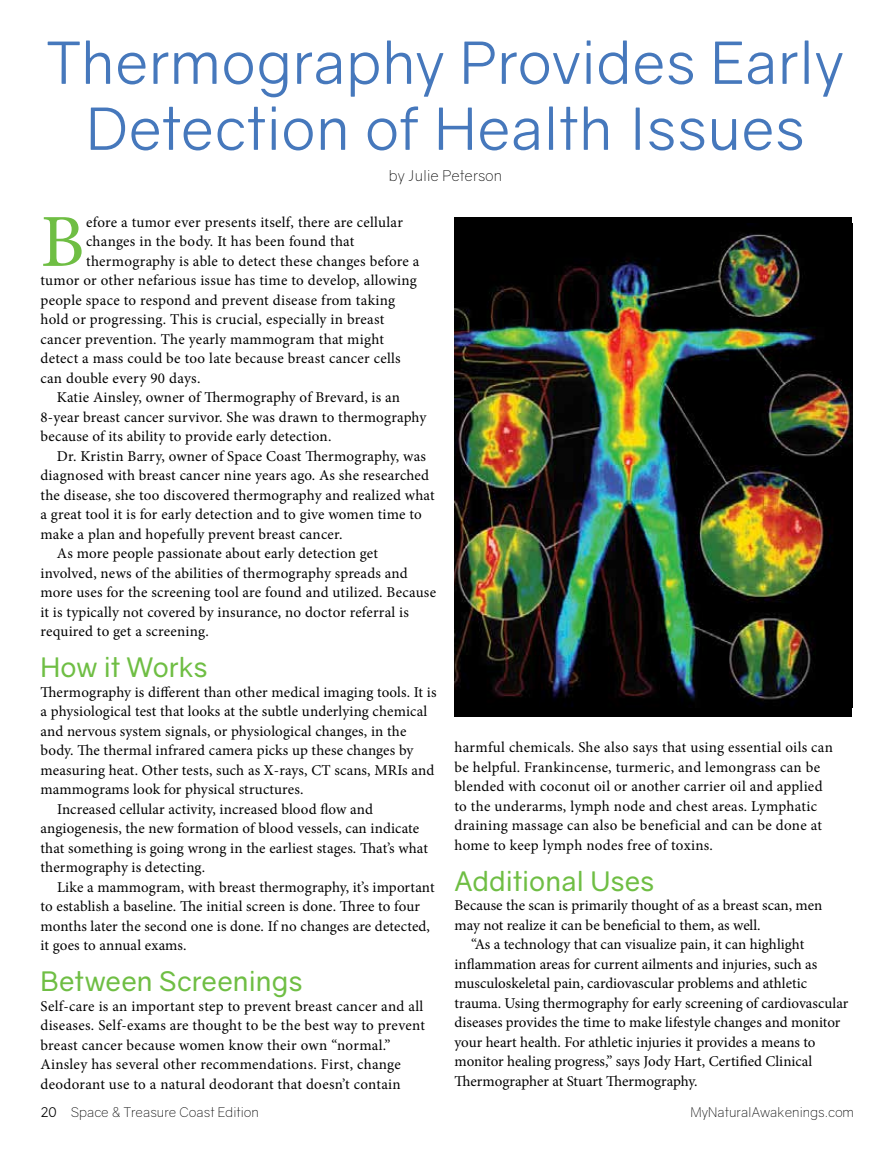
<style>
.page{position:relative;width:891px;height:1161px;background:#fff}
.page>*{position:absolute;margin:0;border:0;box-sizing:border-box;transform-origin:0 0}
.t1{font:75px "Minion Pro";color:#6fbe44}
.t2{font:58.5px/66px "Gravity";letter-spacing:.005em;color:#4678bc;text-align:center}
.t3{font:27px "Gravity";color:#6fbe44}
.t4{font:15px/19.5px "Minion Pro";letter-spacing:.01em;color:#000}
.t5{font:300 15px "Gravity";color:#000}
.t6{font:300 13.5px "Gravity";color:#000}
.s1{font-weight:400}
</style>
<div class="page">
<div style="left:455px;top:217px;width:397px;height:500px;background:#000"></div>
<img style="left:455px;top:223px;width:397px;height:483px">
<h2 class="t2" style="left:47px;top:30px;width:799px">Thermography Provides Early<br>Detection of Health Issues</h2>
<p class="t5" style="left:389px;top:167px;width:115px">by Julie Peterson</p>
<h1 class="t1" style="left:40px;top:192px;width:46px">B</h1>
<p class="t4" style="left:86px;top:212px;width:318px">efore a tumor ever presents itself, there are cellular</p>
<p class="t4" style="left:86px;top:232px;width:270px">changes in the body. It has been found that</p>
<p class="t4" style="left:86px;top:251px;width:335px">thermography is able to detect these changes before a</p>
<p class="t4" style="left:40px;top:271px;width:378px">tumor or other nefarious issue has time to develop, allowing</p>
<p class="t4" style="left:40px;top:290px;width:356px">people space to respond and prevent disease from taking</p>
<p class="t4" style="left:40px;top:310px;width:345px">hold or progressing. This is crucial, especially in breast</p>
<p class="t4" style="left:40px;top:329px;width:345px">cancer prevention. The yearly mammogram that might</p>
<p class="t4" style="left:40px;top:349px;width:362px">detect a mass could be too late because breast cancer cells</p>
<p class="t4" style="left:40px;top:368px;width:161px">can double every 90 days.</p>
<p class="t4" style="left:57px;top:388px;width:345px">Katie Ainsley, owner of Thermography of Brevard, is an</p>
<p class="t4" style="left:40px;top:407px;width:387px">8-year breast cancer survivor. She was drawn to thermography</p>
<p class="t4" style="left:40px;top:427px;width:292px">because of its ability to provide early detection.</p>
<p class="t4" style="left:57px;top:446px;width:371px">Dr. Kristin Barry, owner of Space Coast Thermography, was</p>
<p class="t4" style="left:40px;top:466px;width:390px">diagnosed with breast cancer nine years ago. As she researched</p>
<p class="t4" style="left:40px;top:485px;width:396px">the disease, she too discovered thermography and realized what</p>
<p class="t4" style="left:40px;top:505px;width:383px">a great tool it is for early detection and to give women time to</p>
<p class="t4" style="left:40px;top:524px;width:303px">make a plan and hopefully prevent breast cancer.</p>
<p class="t4" style="left:57px;top:544px;width:323px">As more people passionate about early detection get</p>
<p class="t4" style="left:40px;top:563px;width:369px">involved, news of the abilities of thermography spreads and</p>
<p class="t4" style="left:40px;top:583px;width:397px">more uses for the screening tool are found and utilized. Because</p>
<p class="t4" style="left:40px;top:602px;width:370px">it is typically not covered by insurance, no doctor referral is</p>
<p class="t4" style="left:40px;top:622px;width:170px">required to get a screening.</p>
<h3 class="t3" style="left:40px;top:651px;width:169px">How it Works</h3>
<p class="t4" style="left:40px;top:682px;width:398px">Thermography is different than other medical imaging tools. It is</p>
<p class="t4" style="left:40px;top:702px;width:388px">a physiological test that looks at the subtle underlying chemical</p>
<p class="t4" style="left:40px;top:721px;width:367px">and nervous system signals, or physiological changes, in the</p>
<p class="t4" style="left:40px;top:741px;width:374px">body. The thermal infrared camera picks up these changes by</p>
<p class="t4" style="left:40px;top:760px;width:395px">measuring heat. Other tests, such as X-rays, CT scans, MRIs and</p>
<p class="t4" style="left:40px;top:780px;width:264px">mammograms look for physical structures.</p>
<p class="t4" style="left:57px;top:799px;width:317px">Increased cellular activity, increased blood flow and</p>
<p class="t4" style="left:40px;top:819px;width:380px">angiogenesis, the new formation of blood vessels, can indicate</p>
<p class="t4" style="left:40px;top:838px;width:389px">that something is going wrong in the earliest stages. That’s what</p>
<p class="t4" style="left:40px;top:858px;width:166px">thermography is detecting.</p>
<p class="t4" style="left:57px;top:877px;width:379px">Like a mammogram, with breast thermography, it’s important</p>
<p class="t4" style="left:40px;top:897px;width:381px">to establish a baseline. The initial screen is done. Three to four</p>
<p class="t4" style="left:40px;top:916px;width:391px">months later the second one is done. If no changes are detected,</p>
<p class="t4" style="left:40px;top:936px;width:148px">it goes to annual exams.</p>
<h3 class="t3" style="left:40px;top:965px;width:263px">Between Screenings</h3>
<p class="t4" style="left:40px;top:997px;width:386px">Self-care is an important step to prevent breast cancer and all diseases. Self-exams are thought to be the best way to prevent breast cancer because women know their own “normal.” Ainsley has several other recommendations. First, change deodorant use to a natural deodorant that doesn’t contain</p>
<p class="t4" style="left:454px;top:738px;width:380px">harmful chemicals. She also says that using essential oils can be helpful. Frankincense, turmeric, and lemongrass can be blended with coconut oil or another carrier oil and applied to the underarms, lymph node and chest areas. Lymphatic draining massage can also be beneficial and can be done at home to keep lymph nodes free of toxins.</p>
<h3 class="t3" style="left:455px;top:864px;width:201px">Additional Uses</h3>
<p class="t4" style="left:455px;top:896px;width:369px">Because the scan is primarily thought of as a breast scan, men may not realize it can be beneficial to them, as well.</p>
<p class="t4" style="left:455px;top:935px;width:395px;text-indent:16px">“As a technology that can visualize pain, it can highlight inflammation areas for current ailments and injuries, such as musculoskeletal pain, cardiovascular problems and athletic trauma. Using thermography for early screening of cardiovascular diseases provides the time to make lifestyle changes and monitor your heart health. For athletic injuries it provides a means to monitor healing progress,” says Jody Hart, Certified Clinical Thermographer at Stuart Thermography.</p>
<p class="t6" style="left:40px;top:1104px;width:220px"><span class="s1">20</span> Space &amp; Treasure Coast Edition</p>
<p class="t6" style="left:691px;top:1104px;width:165px">MyNaturalAwakenings.com</p>
</div>
